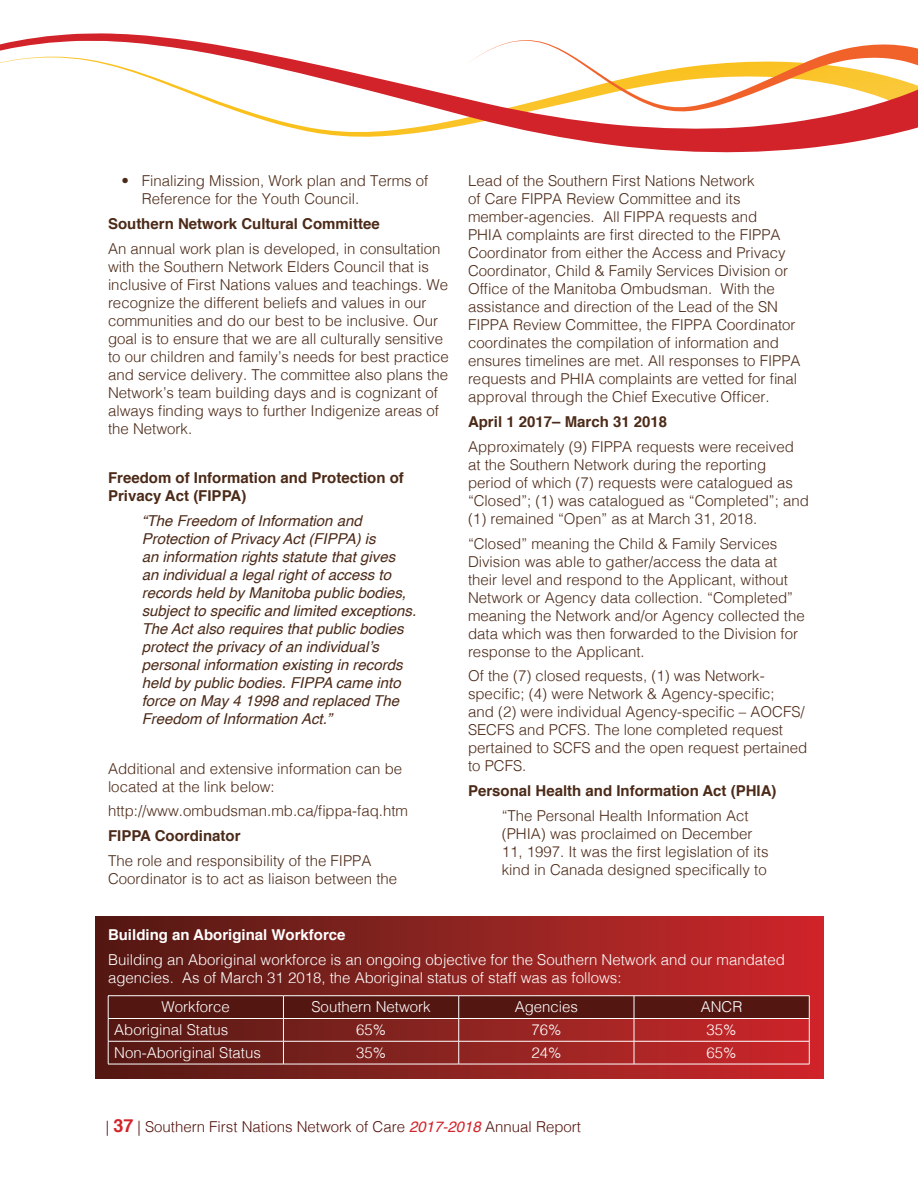
<style>
.page{position:relative;width:918px;height:1188px;background:#fff}
.page>*{position:absolute;margin:0;border:0;box-sizing:border-box;transform-origin:0 0}
.t1{font:300 15px/18px "Helvetica";color:#4c2a18}
.t2{font:italic 15px/18px "Helvetica";color:#4c2a18}
.t3{font:300 15px/18px "Helvetica";color:#fff}
.t4{font:700 15px/18px "Helvetica";color:#4c2a18}
.t5{font:300 15px "Helvetica";color:#541611}
.t6{font:700 15px "Helvetica";color:#fff}
.s1{font-weight:700;font-size:18px;color:#d2232a}
.s2{font-weight:400;font-style:italic;color:#d2232a}
</style>
<div class="page">
<svg style="left:0;top:33px;width:918px;height:120px"></svg>
<svg style="left:466px;top:40px;width:452px;height:72px"></svg>
<div style="left:95px;top:916px;width:728px;height:163px;background:linear-gradient(to right,#501b14,#cc282b)"></div>
<hr style="left:108px;top:1064px;width:175px;height:1px;background:#fff">
<hr style="left:283px;top:1064px;width:176px;height:1px;background:#fff">
<hr style="left:459px;top:1064px;width:175px;height:1px;background:#fff">
<hr style="left:634px;top:1064px;width:175px;height:1px;background:#fff">
<hr style="left:108px;top:995px;width:175px;height:1px;background:#fff">
<hr style="left:283px;top:995px;width:176px;height:1px;background:#fff">
<hr style="left:459px;top:995px;width:175px;height:1px;background:#fff">
<hr style="left:634px;top:995px;width:175px;height:1px;background:#fff">
<svg style="left:108px;top:996px;width:702px;height:68px;background:#7e2421"></svg>
<hr style="left:108px;top:1018px;width:175px;height:1px;background:#fff">
<hr style="left:283px;top:1018px;width:176px;height:1px;background:#fff">
<hr style="left:459px;top:1018px;width:175px;height:1px;background:#fff">
<hr style="left:634px;top:1018px;width:175px;height:1px;background:#fff">
<p class="t1" style="left:142px;top:171px;width:288px;text-indent:-20px">• Finalizing Mission, Work plan and Terms of<br>Reference for the Youth Council.</p>
<p class="t4" style="left:108px;top:215px;width:273px">Southern Network Cultural Committee</p>
<p class="t1" style="left:108px;top:238px;width:342px">An annual work plan is developed, in consultation with the Southern Network Elders Council that is inclusive of First Nations values and teachings. We recognize the different beliefs and values in our communities and do our best to be inclusive. Our goal is to ensure that we are all culturally sensitive to our children and family’s needs for best practice and service delivery. The committee also plans the Network’s team building days and is cognizant of always finding ways to further Indigenize areas of the Network.</p>
<p class="t4" style="left:108px;top:469px;width:297px">Freedom of Information and Protection of<br>Privacy Act (FIPPA)</p>
<p class="t2" style="left:142px;top:512px;width:276px">“The Freedom of Information and Protection of Privacy Act (FIPPA) is<br>an information rights statute that gives<br>an individual a legal right of access to records held by Manitoba public bodies, subject to specific and limited exceptions.<br>The Act also requires that public bodies protect the privacy of an individual’s personal information existing in records held by public bodies. FIPPA came into force on May 4 1998 and replaced The Freedom of Information Act.”</p>
<p class="t1" style="left:108px;top:758px;width:296px">Additional and extensive information can be located at the link below:</p>
<p class="t1" style="left:108px;top:801px;width:302px">http://www.ombudsman.mb.ca/fippa-faq.htm</p>
<p class="t4" style="left:108px;top:827px;width:134px">FIPPA Coordinator</p>
<p class="t1" style="left:108px;top:850px;width:291px">The role and responsibility of the FIPPA<br>Coordinator is to act as liaison between the</p>
<p class="t1" style="left:468px;top:171px;width:334px">Lead of the Southern First Nations Network<br>of Care FIPPA Review Committee and its member-agencies. All FIPPA requests and<br>PHIA complaints are first directed to the FIPPA Coordinator from either the Access and Privacy Coordinator, Child &amp; Family Services Division or Office of the Manitoba Ombudsman. With the assistance and direction of the Lead of the SN FIPPA Review Committee, the FIPPA Coordinator coordinates the compilation of information and ensures timelines are met. All responses to FIPPA requests and PHIA complaints are vetted for final approval through the Chief Executive Officer.</p>
<p class="t4" style="left:468px;top:413px;width:201px">April 1 2017– March 31 2018</p>
<p class="t1" style="left:468px;top:436px;width:342px">Approximately (9) FIPPA requests were received at the Southern Network during the reporting period of which (7) requests were catalogued as “Closed”; (1) was catalogued as “Completed”; and (1) remained “Open” as at March 31, 2018.</p>
<p class="t1" style="left:468px;top:533px;width:338px">“Closed” meaning the Child &amp; Family Services Division was able to gather/access the data at their level and respond to the Applicant, without Network or Agency data collection. “Completed” meaning the Network and/or Agency collected the data which was then forwarded to the Division for response to the Applicant.</p>
<p class="t1" style="left:468px;top:666px;width:341px">Of the (7) closed requests, (1) was Network&shy;specific; (4) were Network &amp; Agency-specific;<br>and (2) were individual Agency-specific – AOCFS/ SECFS and PCFS. The lone completed request pertained to SCFS and the open request pertained to PCFS.</p>
<p class="t4" style="left:468px;top:782px;width:310px">Personal Health and Information Act (PHIA)</p>
<p class="t1" style="left:502px;top:805px;width:268px">“The Personal Health Information Act (PHIA) was proclaimed on December 11, 1997. It was the first legislation of its kind in Canada designed specifically to</p>
<p class="t6" style="left:108px;top:923px;width:239px">Building an Aboriginal Workforce</p>
<p class="t3" style="left:108px;top:949px;width:678px">Building an Aboriginal workforce is an ongoing objective for the Southern Network and our mandated agencies. As of March 31 2018, the Aboriginal status of staff was as follows:</p>
<p class="t3" style="left:162px;top:997px;width:70px">Workforce</p>
<p class="t3" style="left:311px;top:997px;width:121px">Southern Network</p>
<p class="t3" style="left:515px;top:997px;width:65px">Agencies</p>
<p class="t3" style="left:701px;top:997px;width:43px">ANCR</p>
<p class="t3" style="left:114px;top:1020px;width:116px">Aboriginal Status</p>
<p class="t3" style="left:356px;top:1020px;width:32px">65%</p>
<p class="t3" style="left:531px;top:1020px;width:32px">76%</p>
<p class="t3" style="left:707px;top:1020px;width:32px">35%</p>
<p class="t3" style="left:114px;top:1043px;width:148px">Non-Aboriginal Status</p>
<p class="t3" style="left:356px;top:1043px;width:32px">35%</p>
<p class="t3" style="left:531px;top:1043px;width:32px">24%</p>
<p class="t3" style="left:707px;top:1043px;width:32px">65%</p>
<p class="t5" style="left:106px;top:1114px;width:477px">| <span class="s1">37</span> | Southern First Nations Network of Care <span class="s2">2017-2018</span> Annual Report</p>
</div>
